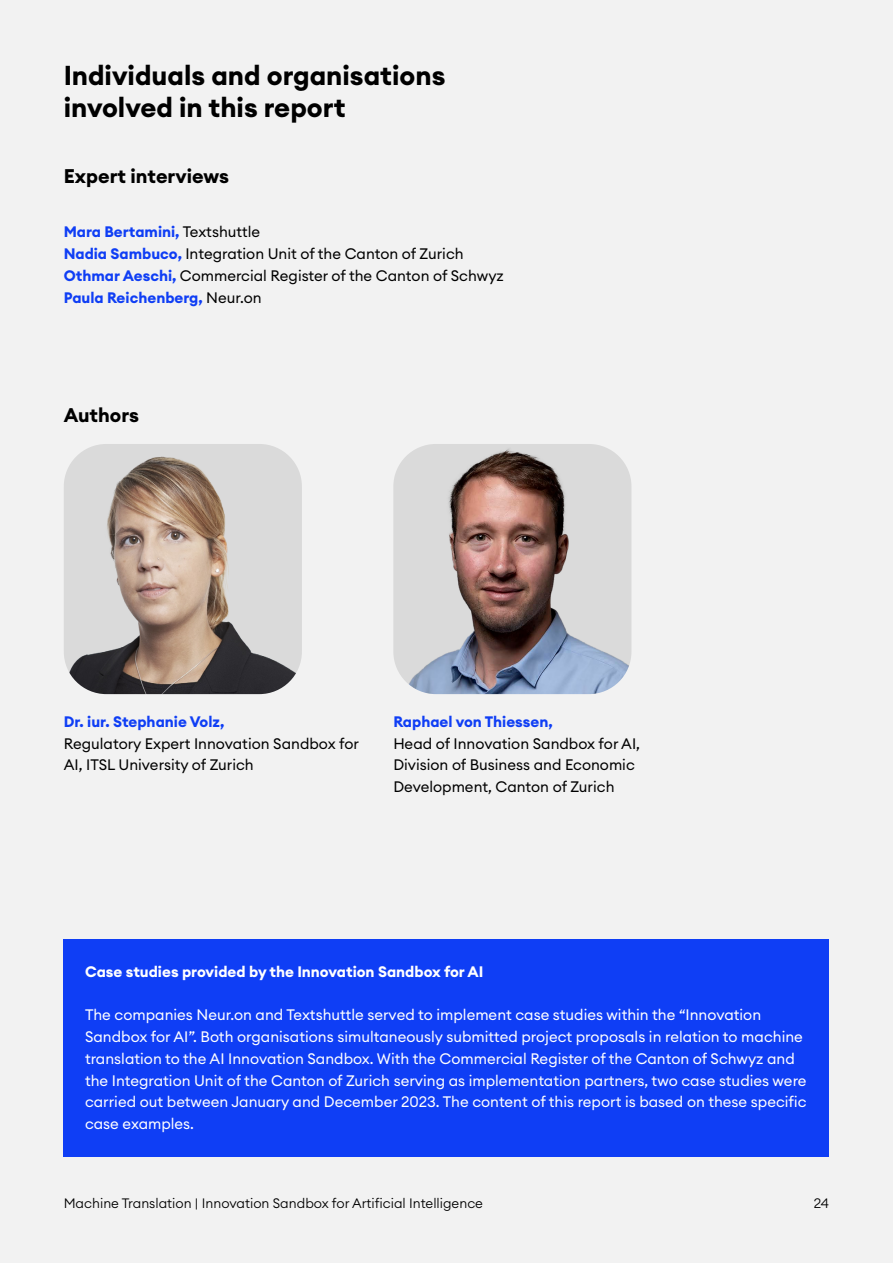
<style>
.page{position:relative;width:893px;height:1263px;background:#f2f2f2}
.page>*{position:absolute;margin:0;border:0;box-sizing:border-box;transform-origin:0 0}
.t1{font:700 27px/32.4px "Euclid Circular A";color:#000}
.t2{font:700 19.5px "Euclid Circular A";color:#000}
.t3{font:15px/21.8px "Euclid Circular A";color:#fff}
.t4{font:15px/21.8px "Euclid Circular A";color:#000}
.t5{font:700 15px "Euclid Circular A";color:#fff}
.t6{font:700 15px "Euclid Circular A";color:#0f3ef5}
.t7{font:300 13.5px "Euclid Circular A";color:#000}
.s1{font-weight:700;color:#0f3ef5}
</style>
<div class="page">
<div style="left:64px;top:940px;width:765px;height:217px;background:#0f3ef5"></div>
<img style="left:64px;top:444px;width:238px;height:250px">
<img style="left:393px;top:444px;width:238px;height:250px">
<h1 class="t1" style="left:64px;top:60px;width:383px">Individuals and organisations involved in this report</h1>
<h2 class="t2" style="left:64px;top:163px;width:167px">Expert interviews</h2>
<p class="t4" style="left:64px;top:221px;width:441px"><span class="s1">Mara Bertamini,</span> Textshuttle<br><span class="s1">Nadia Sambuco,</span> Integration Unit of the Canton of Zurich <span class="s1">Othmar Aeschi,</span> Commercial Register of the Canton of Schwyz <span class="s1">Paula Reichenberg,</span> Neur.on</p>
<h2 class="t2" style="left:64px;top:403px;width:77px">Authors</h2>
<p class="t6" style="left:64px;top:712px;width:162px">Dr. iur. Stephanie Volz,</p>
<p class="t4" style="left:64px;top:732px;width:297px">Regulatory Expert Innovation Sandbox for<br>AI, ITSL University of Zurich</p>
<p class="t6" style="left:393px;top:712px;width:161px">Raphael von Thiessen,</p>
<p class="t4" style="left:393px;top:732px;width:248px">Head of Innovation Sandbox for AI,<br>Division of Business and Economic<br>Development, Canton of Zurich</p>
<p class="t5" style="left:85px;top:962px;width:400px">Case studies provided by the Innovation Sandbox for AI</p>
<p class="t3" style="left:85px;top:1004px;width:723px">The companies Neur.on and Textshuttle served to implement case studies within the “Innovation Sandbox for AI”. Both organisations simultaneously submitted project proposals in relation to machine translation to the AI Innovation Sandbox. With the Commercial Register of the Canton of Schwyz and the Integration Unit of the Canton of Zurich serving as implementation partners, two case studies were carried out between January and December 2023. The content of this report is based on these specific case examples.</p>
<p class="t7" style="left:64px;top:1194px;width:421px">Machine Translation | Innovation Sandbox for Artificial Intelligence</p>
<p class="t7" style="left:814px;top:1194px;width:17px">24</p>
</div>
